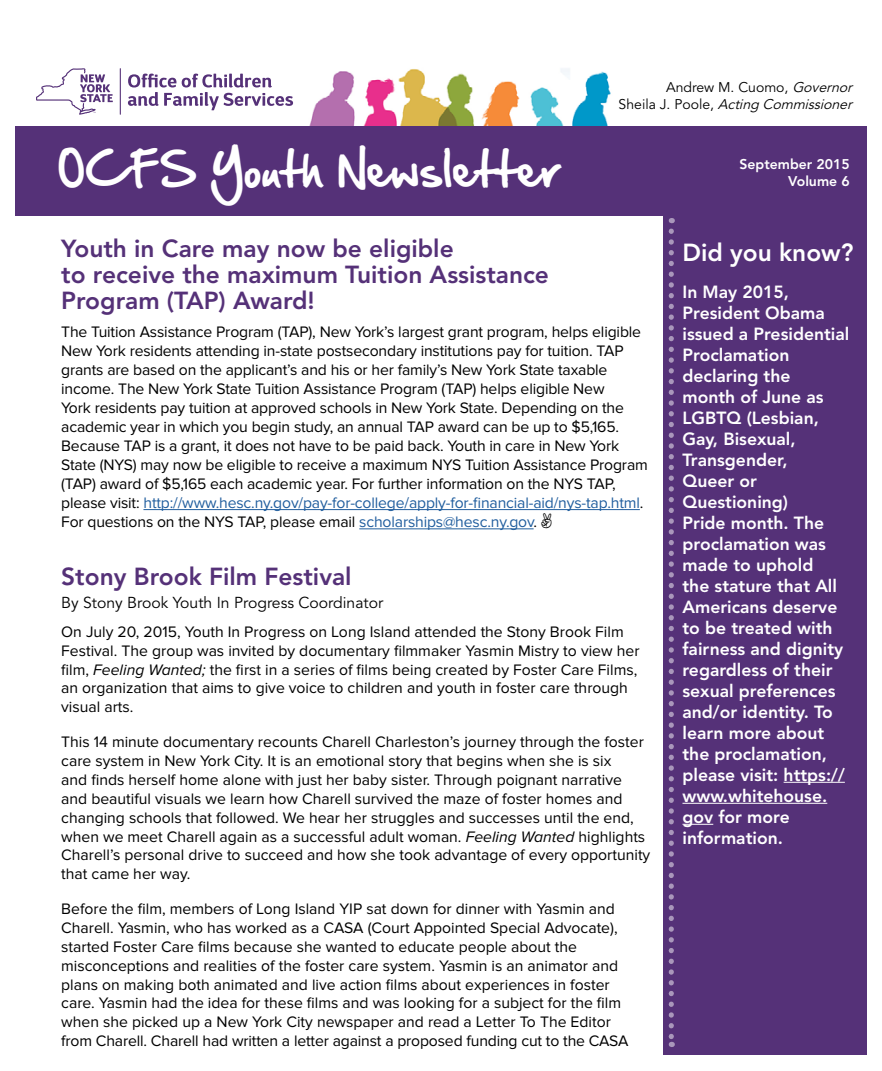
<style>
.page{position:relative;width:882px;height:1071px;background:#fff}
.page>*{position:absolute;margin:0;border:0;box-sizing:border-box;transform-origin:0 0}
.t1{font:42px "Hand Of Sean";color:#fff}
.t2{font:800 24.5px/26.2px "Avenir";color:#553178}
.t3{font:800 24.5px "Avenir";color:#fff}
.t4{font:800 17.5px/21px "Avenir";color:#fff}
.t5{font:15.75px/18.9px "Proxima Nova";color:#000}
.t6{font:15.75px "Avenir";color:#000}
.t7{font:14px/16.8px "Avenir";color:#000;text-align:right}
.t8{font:800 14px/16.8px "Avenir";color:#fff;text-align:right}
.s1{font-style:italic}
.s2{color:#215e9e}
</style>
<div class="page">
<img style="left:309px;top:68px;width:302px;height:58px">
<div style="left:663px;top:126px;width:203px;height:929px;background:#553178"></div>
<hr style="left:143px;top:509px;width:497px;height:1px;background:#215e9e">
<hr style="left:359px;top:529px;width:175px;height:1px;background:#215e9e">
<div style="left:16px;top:126px;width:850px;height:89px;background:#553178"></div>
<hr style="left:784px;top:782px;width:61px;height:1px;background:#fff">
<hr style="left:682px;top:803px;width:145px;height:1px;background:#fff">
<hr style="left:682px;top:824px;width:31px;height:1px;background:#fff">
<svg style="left:128px;top:74px;width:165px;height:36px"></svg>
<svg style="left:36px;top:68px;width:77px;height:47px"></svg>
<hr style="left:120px;top:68px;width:1px;height:47px;background:#553178">
<svg style="left:669px;top:231px;width:5px;height:816px"></svg>
<h1 class="t1" style="left:58px;top:132px;width:504px">OCFS Youth Newsletter</h1>
<p class="t7" style="left:619px;top:79px;width:239px">Andrew M. Cuomo, <span class="s1">Governor<br></span>S h e i l a J . P o o l e , <span class="s1">Acting Commissioner</span></p>
<p class="t8" style="left:740px;top:156px;width:112px">September 2015<br>Volume 6</p>
<h2 class="t2" style="left:61px;top:235px;width:489px">Youth in Care may now be eligible<br>to receive the maximum Tuition Assistance<br>Program (TAP) Award!</h2>
<p class="t5" style="left:61px;top:323px;width:588px">The Tuition Assistance Program (TAP), New York’s largest grant program, helps eligible New York residents attending in-state postsecondary institutions pay for tuition. TAP grants are based on the applicant’s and his or her family’s New York State taxable income. The New York State Tuition Assistance Program (TAP) helps eligible New<br>York residents pay tuition at approved schools in New York State. Depending on the academic year in which you begin study, an annual TAP award can be up to $5,165.<br>Because TAP is a grant, it does not have to be paid back. Youth in care in New York State (NYS) may now be eligible to receive a maximum NYS Tuition Assistance Program (TAP) award of $5,165 each academic year. For further information on the NYS TAP, please visit: <span class="s2">http://www.hesc.ny.gov/pay-for-college/apply-for-financial-aid/nys-tap.html</span>.<br>For questions on the NYS TAP, please email <span class="s2">scholarships@hesc.ny.gov</span>.</p>
<h2 class="t2" style="left:61px;top:563px;width:292px">Stony Brook Film Festival</h2>
<p class="t6" style="left:61px;top:593px;width:324px">By Stony Brook Youth In Progress Coordinator</p>
<p class="t5" style="left:61px;top:622px;width:580px">On July 20, 2015, Youth In Progress on Long Island attended the Stony Brook Film Festival. The group was invited by documentary filmmaker Yasmin Mistry to view her film, <span class="s1">Feeling Wanted;</span> the first in a series of films being created by Foster Care Films, an organization that aims to give voice to children and youth in foster care through visual arts.</p>
<p class="t5" style="left:61px;top:733px;width:591px">This 14 minute documentary recounts Charell Charleston’s journey through the foster care system in New York City. It is an emotional story that begins when she is six<br>and finds herself home alone with just her baby sister. Through poignant narrative and beautiful visuals we learn how Charell survived the maze of foster homes and changing schools that followed. We hear her struggles and successes until the end, when we meet Charell again as a successful adult woman. <span class="s1">Feeling Wanted</span> highlights Charell’s personal drive to succeed and how she took advantage of every opportunity that came her way.</p>
<p class="t5" style="left:61px;top:900px;width:569px">Before the film, members of Long Island YIP sat down for dinner with Yasmin and Charell. Yasmin, who has worked as a CASA (Court Appointed Special Advocate), started Foster Care films because she wanted to educate people about the misconceptions and realities of the foster care system. Yasmin is an animator and plans on making both animated and live action films about experiences in foster care. Yasmin had the idea for these films and was looking for a subject for the film when she picked up a New York City newspaper and read a Letter To The Editor from Charell. Charell had written a letter against a proposed funding cut to the CASA</p>
<h2 class="t3" style="left:682px;top:238px;width:173px">Did you know?</h2>
<p class="t4" style="left:682px;top:281px;width:168px">In May 2015,<br>President Obama issued a Presidential<br>Proclamation declaring the<br>month of June as<br>LGBTQ (Lesbian,<br>Gay, Bisexual,<br>Transgender,<br>Queer or<br>Questioning)<br>Pride month. The proclamation was made to uphold<br>the stature that All<br>Americans deserve to be treated with fairness and dignity regardless of their sexual preferences and/or identity. To learn more about the proclamation, please visit: https:// www.whitehouse. gov for more information.</p>
</div>
